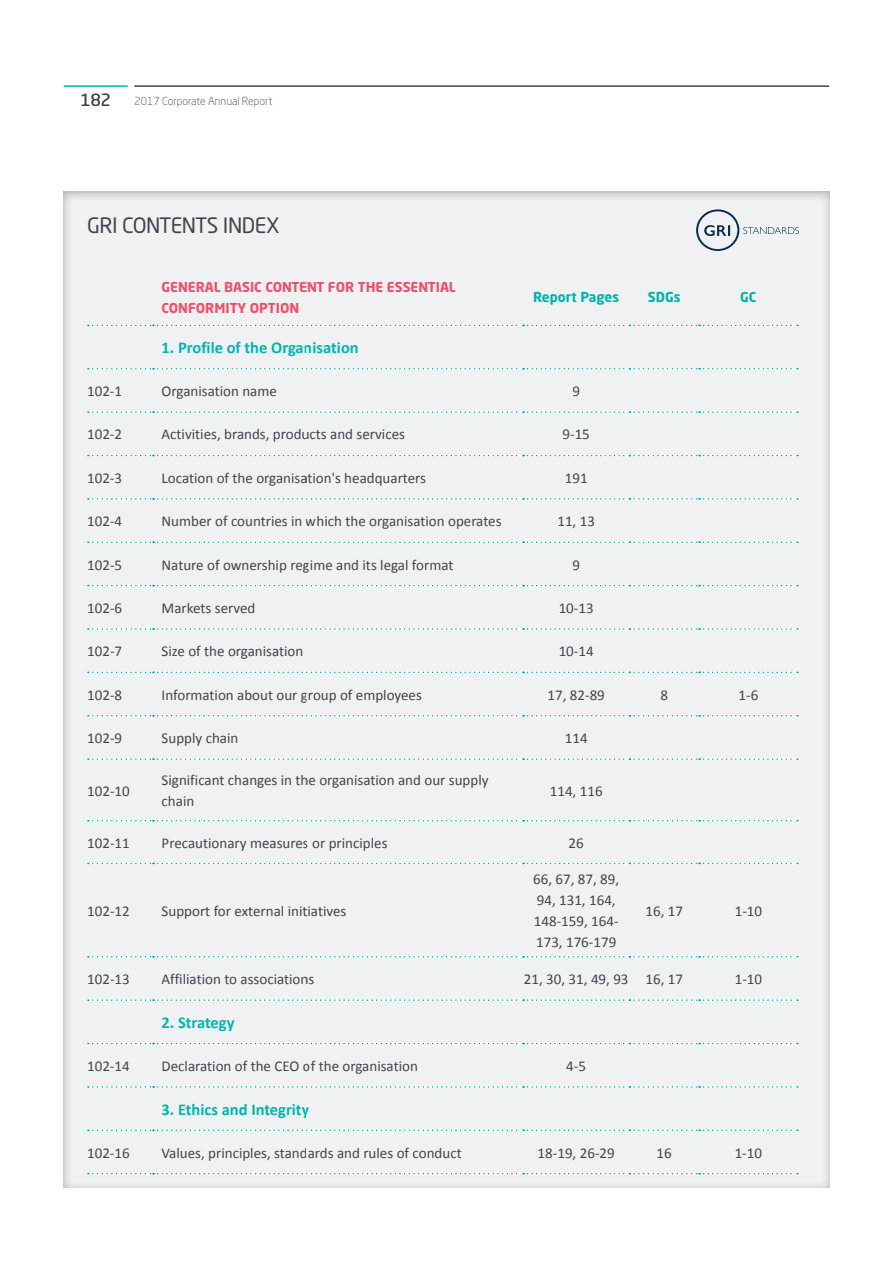
<style>
.page{position:relative;width:893px;height:1263px;background:#fff}
.page>*{position:absolute;margin:0;border:0;box-sizing:border-box;transform-origin:0 0}
.t1{font:21px "Neo Sans Std";letter-spacing:-.02em;color:#3f464d}
.t2{font:700 16.5px "Calibri";color:#00b5ae}
.t3{font:16.5px "Neo Sans Std";color:#3f464d}
.t4{font:15px/21px "Calibri";color:#3f464d}
.t5{font:700 13.5px/21px "Neo Sans Pro";color:#ef5069}
.t6{font:700 13.5px "Neo Sans Pro";color:#00b5ae}
.t7{font:300 10.95px "Neo Sans Std";color:#3f464d}
</style>
<div class="page">
<div style="left:52px;top:184px;width:778px;height:1005px;background:#f0f1f2"></div>
<svg style="left:88px;top:325px;width:710px;height:1px"></svg>
<svg style="left:88px;top:368px;width:710px;height:1px"></svg>
<svg style="left:88px;top:411px;width:710px;height:2px"></svg>
<svg style="left:88px;top:455px;width:710px;height:1px"></svg>
<svg style="left:88px;top:498px;width:710px;height:2px"></svg>
<svg style="left:88px;top:541px;width:710px;height:2px"></svg>
<svg style="left:88px;top:585px;width:710px;height:1px"></svg>
<svg style="left:88px;top:628px;width:710px;height:2px"></svg>
<svg style="left:88px;top:672px;width:710px;height:1px"></svg>
<svg style="left:88px;top:715px;width:710px;height:1px"></svg>
<svg style="left:88px;top:758px;width:710px;height:2px"></svg>
<svg style="left:88px;top:820px;width:710px;height:1px"></svg>
<svg style="left:88px;top:863px;width:710px;height:1px"></svg>
<svg style="left:88px;top:956px;width:710px;height:1px"></svg>
<svg style="left:88px;top:999px;width:710px;height:2px"></svg>
<svg style="left:88px;top:1043px;width:710px;height:1px"></svg>
<svg style="left:88px;top:1086px;width:710px;height:2px"></svg>
<svg style="left:88px;top:1129px;width:710px;height:2px"></svg>
<svg style="left:88px;top:1173px;width:710px;height:1px"></svg>
<svg style="left:696px;top:209px;width:103px;height:42px"></svg>
<hr style="left:134px;top:85px;width:695px;height:2px;background:#3f464d">
<hr style="left:64px;top:85px;width:64px;height:2px;background:#00b5ae">
<p class="t3" style="left:81px;top:90px;width:31px">182</p>
<p class="t7" style="left:134px;top:94px;width:140px">2017 Corporate Annual Report</p>
<h1 class="t1" style="left:87px;top:212px;width:194px">GRI CONTENTS INDEX</h1>
<p class="t5" style="left:162px;top:276px;width:296px">GENERAL BASIC CONTENT FOR THE ESSENTIAL<br>CONFORMITY OPTION</p>
<p class="t6" style="left:533px;top:289px;width:88px">Report Pages</p>
<p class="t6" style="left:648px;top:289px;width:34px">SDGs</p>
<p class="t6" style="left:740px;top:289px;width:18px">GC</p>
<p class="t2" style="left:162px;top:337px;width:199px">1. Profile of the Organisation</p>
<p class="t4" style="left:87px;top:381px;width:37px">102-1</p>
<p class="t4" style="left:162px;top:381px;width:117px">Organisation name</p>
<p class="t4" style="left:572px;top:381px;width:9px">9</p>
<p class="t4" style="left:87px;top:424px;width:37px">102-2</p>
<p class="t4" style="left:162px;top:424px;width:245px">Activities, brands, products and services</p>
<p class="t4" style="left:562px;top:424px;width:29px">9-15</p>
<p class="t4" style="left:87px;top:467px;width:37px">102-3</p>
<p class="t4" style="left:162px;top:467px;width:266px">Location of the organisation's headquarters</p>
<p class="t4" style="left:565px;top:467px;width:24px">191</p>
<p class="t4" style="left:87px;top:511px;width:37px">102-4</p>
<p class="t4" style="left:162px;top:511px;width:341px">Number of countries in which the organisation operates</p>
<p class="t4" style="left:557px;top:511px;width:39px">11, 13</p>
<p class="t4" style="left:87px;top:554px;width:37px">102-5</p>
<p class="t4" style="left:162px;top:554px;width:293px">Nature of ownership regime and its legal format</p>
<p class="t4" style="left:572px;top:554px;width:9px">9</p>
<p class="t4" style="left:87px;top:597px;width:37px">102-6</p>
<p class="t4" style="left:162px;top:597px;width:95px">Markets served</p>
<p class="t4" style="left:559px;top:597px;width:37px">10-13</p>
<p class="t4" style="left:87px;top:641px;width:37px">102-7</p>
<p class="t4" style="left:162px;top:641px;width:143px">Size of the organisation</p>
<p class="t4" style="left:559px;top:641px;width:37px">10-14</p>
<p class="t4" style="left:87px;top:684px;width:37px">102-8</p>
<p class="t4" style="left:162px;top:684px;width:262px">Information about our group of employees</p>
<p class="t4" style="left:547px;top:684px;width:59px">17, 82-89</p>
<p class="t4" style="left:660px;top:684px;width:9px">8</p>
<p class="t4" style="left:738px;top:684px;width:21px">1-6</p>
<p class="t4" style="left:87px;top:728px;width:37px">102-9</p>
<p class="t4" style="left:162px;top:728px;width:78px">Supply chain</p>
<p class="t4" style="left:565px;top:728px;width:24px">114</p>
<p class="t4" style="left:87px;top:780px;width:44px">102-10</p>
<p class="t4" style="left:162px;top:769px;width:328px">Significant changes in the organisation and our supply chain</p>
<p class="t4" style="left:550px;top:780px;width:54px">114, 116</p>
<p class="t4" style="left:87px;top:832px;width:44px">102-11</p>
<p class="t4" style="left:162px;top:832px;width:227px">Precautionary measures or principles</p>
<p class="t4" style="left:569px;top:832px;width:17px">26</p>
<p class="t4" style="left:87px;top:900px;width:44px">102-12</p>
<p class="t4" style="left:162px;top:900px;width:186px">Support for external initiatives</p>
<p class="t4" style="left:533px;top:869px;width:88px">66, 67, 87, 89,<br>94, 131, 164,<br>148-159, 164-<br>173, 176-179</p>
<p class="t4" style="left:645px;top:900px;width:39px">16, 17</p>
<p class="t4" style="left:735px;top:900px;width:29px">1-10</p>
<p class="t4" style="left:87px;top:969px;width:44px">102-13</p>
<p class="t4" style="left:162px;top:969px;width:154px">Affiliation to associations</p>
<p class="t4" style="left:524px;top:969px;width:161px">21, 30, 31, 49, 93 16, 17</p>
<p class="t4" style="left:735px;top:969px;width:29px">1-10</p>
<p class="t2" style="left:162px;top:1012px;width:74px">2. Strategy</p>
<p class="t4" style="left:87px;top:1055px;width:44px">102-14</p>
<p class="t4" style="left:162px;top:1055px;width:258px">Declaration of the CEO of the organisation</p>
<p class="t4" style="left:566px;top:1055px;width:21px">4-5</p>
<p class="t2" style="left:162px;top:1099px;width:149px">3. Ethics and Integrity</p>
<p class="t4" style="left:87px;top:1142px;width:44px">102-16</p>
<p class="t4" style="left:162px;top:1142px;width:302px">Values, principles, standards and rules of conduct</p>
<p class="t4" style="left:538px;top:1142px;width:79px">18-19, 26-29</p>
<p class="t4" style="left:657px;top:1142px;width:17px">16</p>
<p class="t4" style="left:735px;top:1142px;width:29px">1-10</p>
</div>
